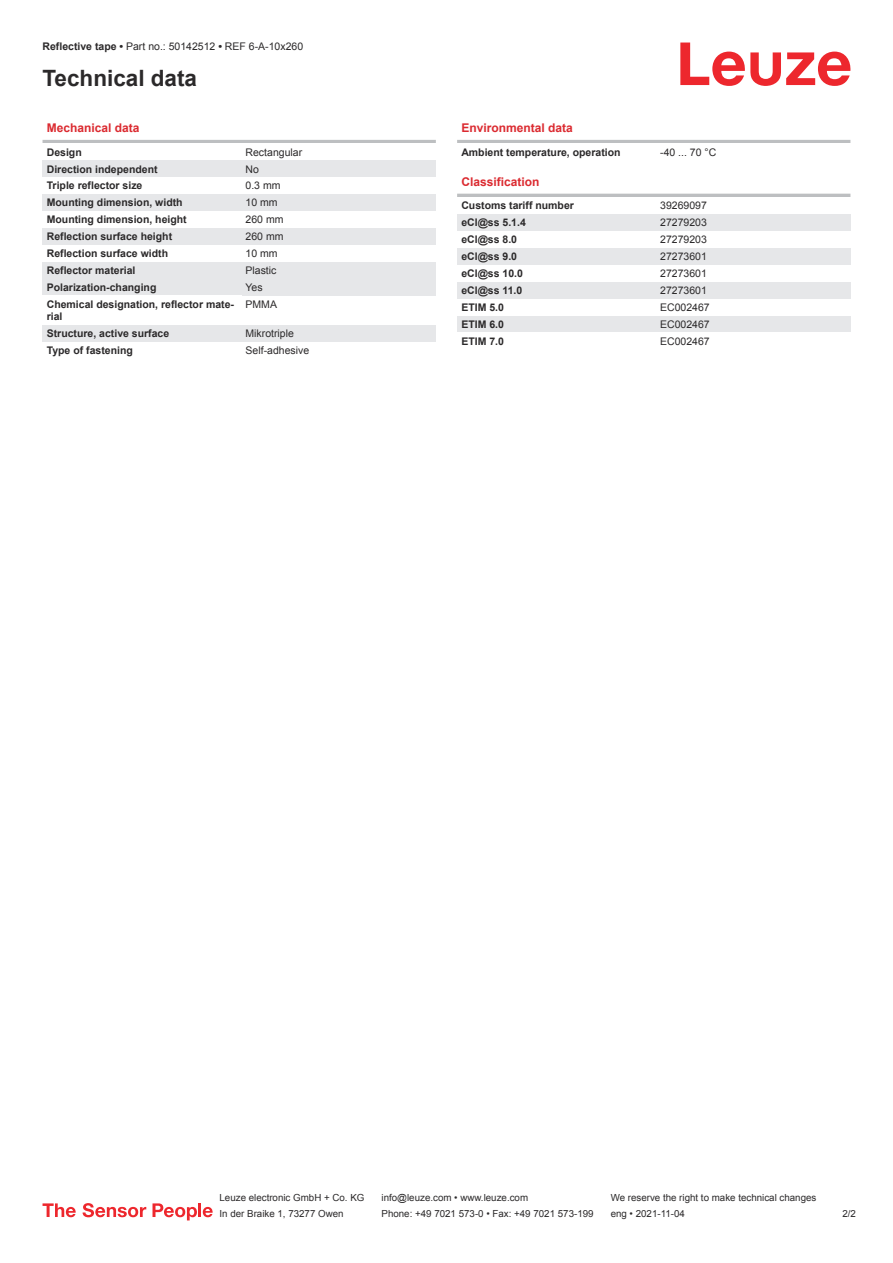
<style>
.page{position:relative;width:893px;height:1263px;background:#fff}
.page>*{position:absolute;margin:0;border:0;box-sizing:border-box;transform-origin:0 0}
.t1{font:700 22.5px "Arial";color:#2b292a}
.t2{font:700 12px "Arial";color:#db2a30}
.t3{font:700 10.5px/12.6px "Arial";color:#2b292a}
.t4{font:10.5px "Arial";color:#2b292a}
.t5{font:9.75px "Arial";color:#2b292a}
.s1{font-weight:700}
</style>
<div class="page">
<svg style="left:680px;top:43px;width:170px;height:43px"></svg>
<hr style="left:43px;top:140px;width:393px;height:3px;background:#bdbfc1">
<div style="left:43px;top:160px;width:199px;height:17px;background:#e6e7e9"></div>
<div style="left:242px;top:160px;width:194px;height:17px;background:#e6e7e9"></div>
<div style="left:43px;top:194px;width:199px;height:17px;background:#e6e7e9"></div>
<div style="left:242px;top:194px;width:194px;height:17px;background:#e6e7e9"></div>
<div style="left:43px;top:228px;width:199px;height:17px;background:#e6e7e9"></div>
<div style="left:242px;top:228px;width:194px;height:17px;background:#e6e7e9"></div>
<div style="left:43px;top:262px;width:199px;height:17px;background:#e6e7e9"></div>
<div style="left:242px;top:262px;width:194px;height:17px;background:#e6e7e9"></div>
<div style="left:43px;top:279px;width:199px;height:17px;background:#e6e7e9"></div>
<div style="left:242px;top:279px;width:194px;height:17px;background:#e6e7e9"></div>
<div style="left:43px;top:325px;width:199px;height:17px;background:#e6e7e9"></div>
<div style="left:242px;top:325px;width:194px;height:17px;background:#e6e7e9"></div>
<hr style="left:457px;top:140px;width:393px;height:3px;background:#bdbfc1">
<hr style="left:457px;top:194px;width:393px;height:3px;background:#bdbfc1">
<div style="left:457px;top:214px;width:200px;height:17px;background:#e6e7e9"></div>
<div style="left:657px;top:214px;width:193px;height:17px;background:#e6e7e9"></div>
<div style="left:457px;top:248px;width:200px;height:17px;background:#e6e7e9"></div>
<div style="left:657px;top:248px;width:193px;height:17px;background:#e6e7e9"></div>
<div style="left:457px;top:282px;width:200px;height:17px;background:#e6e7e9"></div>
<div style="left:657px;top:282px;width:193px;height:17px;background:#e6e7e9"></div>
<div style="left:457px;top:316px;width:200px;height:16px;background:#e6e7e9"></div>
<div style="left:657px;top:316px;width:193px;height:16px;background:#e6e7e9"></div>
<svg style="left:43px;top:1203px;width:33px;height:14px"></svg>
<svg style="left:83px;top:1203px;width:63px;height:14px"></svg>
<svg style="left:153px;top:1203px;width:44px;height:17px"></svg>
<hr style="left:198px;top:1203px;width:3px;height:14px;background:#ed272d">
<svg style="left:203px;top:1207px;width:10px;height:10px"></svg>
<p class="t4" style="left:43px;top:43px;width:262px"><span class="s1">Reflective tape •</span> Part no.: 50142512 <span class="s1">•</span> REF 6-A-10x260</p>
<h1 class="t1" style="left:43px;top:70px;width:156px">Technical data</h1>
<p class="t2" style="left:47px;top:123px;width:94px">Mechanical data</p>
<p class="t3" style="left:47px;top:147px;width:37px">Design</p>
<p class="t4" style="left:246px;top:148px;width:58px">Rectangular</p>
<p class="t3" style="left:47px;top:164px;width:112px">Direction independent</p>
<p class="t4" style="left:246px;top:165px;width:15px">No</p>
<p class="t3" style="left:47px;top:180px;width:97px">Triple reflector size</p>
<p class="t4" style="left:246px;top:182px;width:37px">0.3 mm</p>
<p class="t3" style="left:47px;top:197px;width:137px">Mounting dimension, width</p>
<p class="t4" style="left:246px;top:199px;width:34px">10 mm</p>
<p class="t3" style="left:47px;top:214px;width:142px">Mounting dimension, height</p>
<p class="t4" style="left:246px;top:216px;width:39px">260 mm</p>
<p class="t3" style="left:47px;top:231px;width:127px">Reflection surface height</p>
<p class="t4" style="left:246px;top:232px;width:39px">260 mm</p>
<p class="t3" style="left:47px;top:248px;width:123px">Reflection surface width</p>
<p class="t4" style="left:246px;top:249px;width:34px">10 mm</p>
<p class="t3" style="left:47px;top:265px;width:90px">Reflector material</p>
<p class="t4" style="left:246px;top:266px;width:32px">Plastic</p>
<p class="t3" style="left:47px;top:282px;width:111px">Polarization-changing</p>
<p class="t4" style="left:246px;top:283px;width:19px">Yes</p>
<p class="t3" style="left:47px;top:299px;width:189px">Chemical designation, reflector mate&shy;rial</p>
<p class="t4" style="left:246px;top:300px;width:33px">PMMA</p>
<p class="t3" style="left:47px;top:328px;width:124px">Structure, active surface</p>
<p class="t4" style="left:246px;top:330px;width:50px">Mikrotriple</p>
<p class="t3" style="left:47px;top:345px;width:88px">Type of fastening</p>
<p class="t4" style="left:246px;top:347px;width:65px">Self-adhesive</p>
<p class="t2" style="left:461px;top:123px;width:113px">Environmental data</p>
<p class="t3" style="left:461px;top:147px;width:161px">Ambient temperature, operation</p>
<p class="t4" style="left:660px;top:148px;width:58px">-40 ... 70 °C</p>
<p class="t2" style="left:461px;top:177px;width:80px">Classification</p>
<p class="t3" style="left:461px;top:200px;width:114px">Customs tariff number</p>
<p class="t4" style="left:660px;top:202px;width:48px">39269097</p>
<p class="t3" style="left:461px;top:217px;width:66px">eCl@ss 5.1.4</p>
<p class="t4" style="left:660px;top:219px;width:48px">27279203</p>
<p class="t3" style="left:461px;top:234px;width:57px">eCl@ss 8.0</p>
<p class="t4" style="left:660px;top:236px;width:48px">27279203</p>
<p class="t3" style="left:461px;top:251px;width:57px">eCl@ss 9.0</p>
<p class="t4" style="left:660px;top:252px;width:48px">27273601</p>
<p class="t3" style="left:461px;top:268px;width:63px">eCl@ss 10.0</p>
<p class="t4" style="left:660px;top:269px;width:48px">27273601</p>
<p class="t3" style="left:461px;top:285px;width:63px">eCl@ss 11.0</p>
<p class="t4" style="left:660px;top:286px;width:48px">27273601</p>
<p class="t3" style="left:461px;top:302px;width:44px">ETIM 5.0</p>
<p class="t4" style="left:660px;top:303px;width:51px">EC002467</p>
<p class="t3" style="left:461px;top:319px;width:44px">ETIM 6.0</p>
<p class="t4" style="left:660px;top:320px;width:51px">EC002467</p>
<p class="t3" style="left:461px;top:336px;width:44px">ETIM 7.0</p>
<p class="t4" style="left:660px;top:337px;width:51px">EC002467</p>
<p class="t5" style="left:220px;top:1194px;width:146px">Leuze electronic GmbH + Co. KG</p>
<p class="t5" style="left:381px;top:1194px;width:148px">info@leuze.com • www.leuze.com</p>
<p class="t5" style="left:611px;top:1194px;width:207px">We reserve the right to make technical changes</p>
<p class="t5" style="left:220px;top:1210px;width:126px">In der Braike 1, 73277 Owen</p>
<p class="t5" style="left:381px;top:1210px;width:214px">Phone: +49 7021 573-0 • Fax: +49 7021 573-199</p>
<p class="t5" style="left:611px;top:1210px;width:76px">eng • 2021-11-04</p>
<p class="t5" style="left:842px;top:1210px;width:15px">2 /2</p>
</div>
